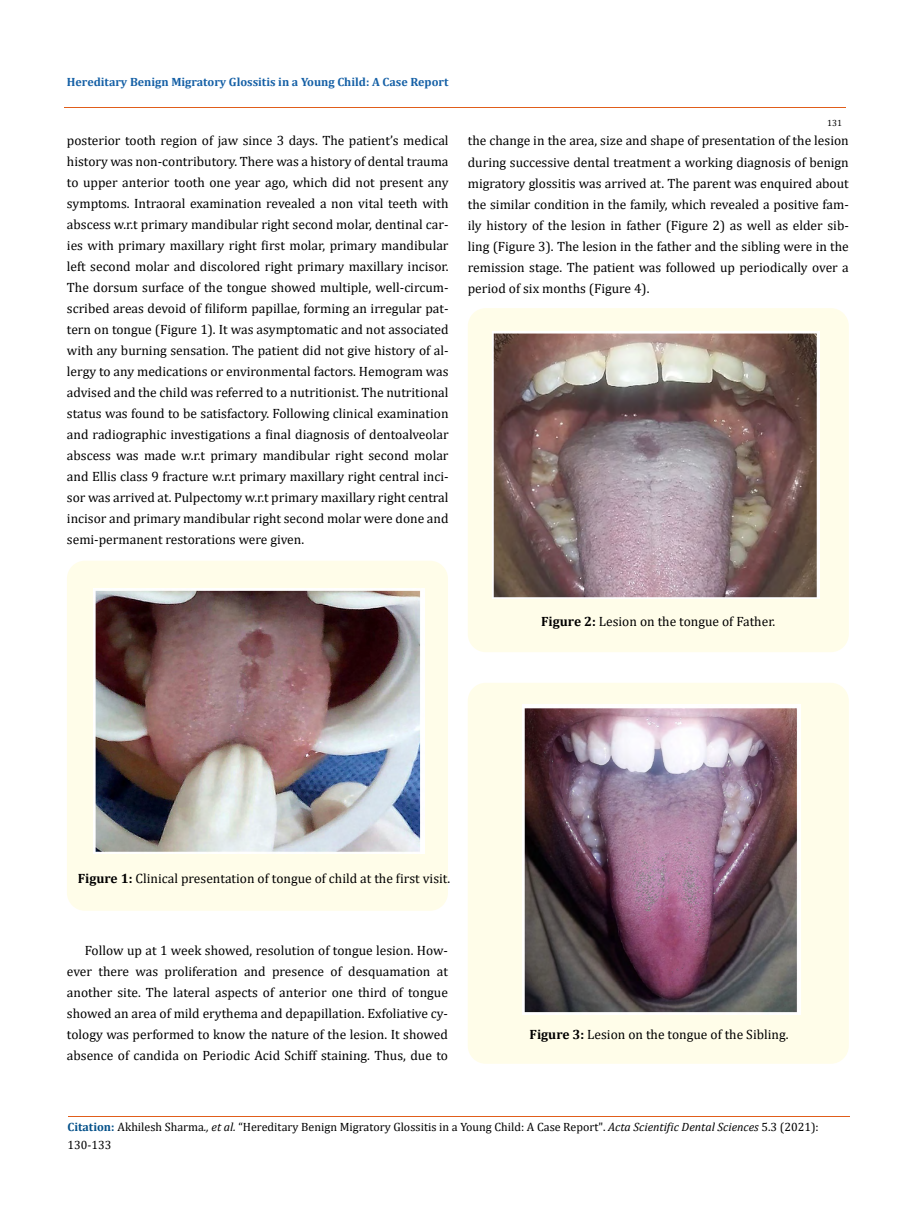
<style>
.page{position:relative;width:917px;height:1224px;background:#fff}
.page>*{position:absolute;margin:0;border:0;box-sizing:border-box;transform-origin:0 0}
.t1{font:13.5px/21px "Cambria";color:#000;text-align:justify}
.t2{font:12px/18px "Cambria";color:#000}
.t3{font:700 12px "Cambria";color:#1560a6}
.t4{font:9px "Cambria";color:#000}
.s1{font-weight:700}
.s2{font-weight:700;color:#035089}
.s3{font-style:italic}
</style>
<div class="page">
<hr style="left:64px;top:108px;width:781px;height:1px;background:#e05d1a">
<hr style="left:68px;top:1116px;width:781px;height:1px;background:#e05d1a">
<div style="left:67px;top:561px;width:381px;height:350px;background:#fffde9;border-radius:18px"></div>
<img style="left:93px;top:589px;width:332px;height:264px">
<div style="left:468px;top:308px;width:380px;height:344px;background:#fffde9;border-radius:18px"></div>
<img style="left:492px;top:332px;width:327px;height:267px">
<div style="left:468px;top:683px;width:380px;height:381px;background:#fffde9;border-radius:18px"></div>
<img style="left:522px;top:704px;width:278px;height:310px">
<p class="t3" style="left:67px;top:73px;width:383px">Hereditary Benign Migratory Glossitis in a Young Child: A Case Report</p>
<p class="t1" style="left:67px;top:130px;width:383px">posterior tooth region of jaw since 3 days. The patient’s medical history was non-contributory. There was a history of dental trauma to upper anterior tooth one year ago, which did not present any symptoms. Intraoral examination revealed a non vital teeth with abscess w.r.t primary mandibular right second molar, dentinal car&shy;ies with primary maxillary right first molar, primary mandibular left second molar and discolored right primary maxillary incisor.<br>The dorsum surface of the tongue showed multiple, well-circum&shy;scribed areas devoid of filiform papillae, forming an irregular pat&shy;tern on tongue (Figure 1). It was asymptomatic and not associated with any burning sensation. The patient did not give history of al&shy;lergy to any medications or environmental factors. Hemogram was advised and the child was referred to a nutritionist. The nutritional status was found to be satisfactory. Following clinical examination and radiographic investigations a final diagnosis of dentoalveolar abscess was made w.r.t primary mandibular right second molar and Ellis class 9 fracture w.r.t primary maxillary right central inci&shy;sor was arrived at. Pulpectomy w.r.t primary maxillary right central incisor and primary mandibular right second molar were done and semi-permanent restorations were given.</p>
<p class="t4" style="left:827px;top:118px;width:16px">131</p>
<p class="t1" style="left:468px;top:130px;width:382px">the change in the area, size and shape of presentation of the lesion during successive dental treatment a working diagnosis of benign migratory glossitis was arrived at. The parent was enquired about the similar condition in the family, which revealed a positive fam&shy;ily history of the lesion in father (Figure 2) as well as elder sib&shy;ling (Figure 3). The lesion in the father and the sibling were in the remission stage. The patient was followed up periodically over a period of six months (Figure 4).</p>
<p class="t1" style="left:541px;top:611px;width:236px"><span class="s1">Figure 2:</span> Lesion on the tongue of Father.</p>
<p class="t1" style="left:78px;top:868px;width:374px"><span class="s1">Figure 1:</span> Clinical presentation of tongue of child at the first visit.</p>
<p class="t1" style="left:67px;top:940px;width:382px;text-indent:18px">Follow up at 1 week showed, resolution of tongue lesion. How&shy;ever there was proliferation and presence of desquamation at another site. The lateral aspects of anterior one third of tongue showed an area of mild erythema and depapillation. Exfoliative cy&shy;tology was performed to know the nature of the lesion. It showed absence of candida on Periodic Acid Schiff staining. Thus, due to</p>
<p class="t1" style="left:529px;top:1024px;width:260px"><span class="s1">Figure 3:</span> Lesion on the tongue of the Sibling.</p>
<p class="t2" style="left:68px;top:1118px;width:752px"><span class="s2">Citation:</span> Akhilesh Sharma<span class="s3">., et al.</span> “Hereditary Benign Migratory Glossitis in a Young Child: A Case Report". <span class="s3">Acta Scientific Dental Sciences</span> 5.3 (2021):<br>130-133</p>
</div>
